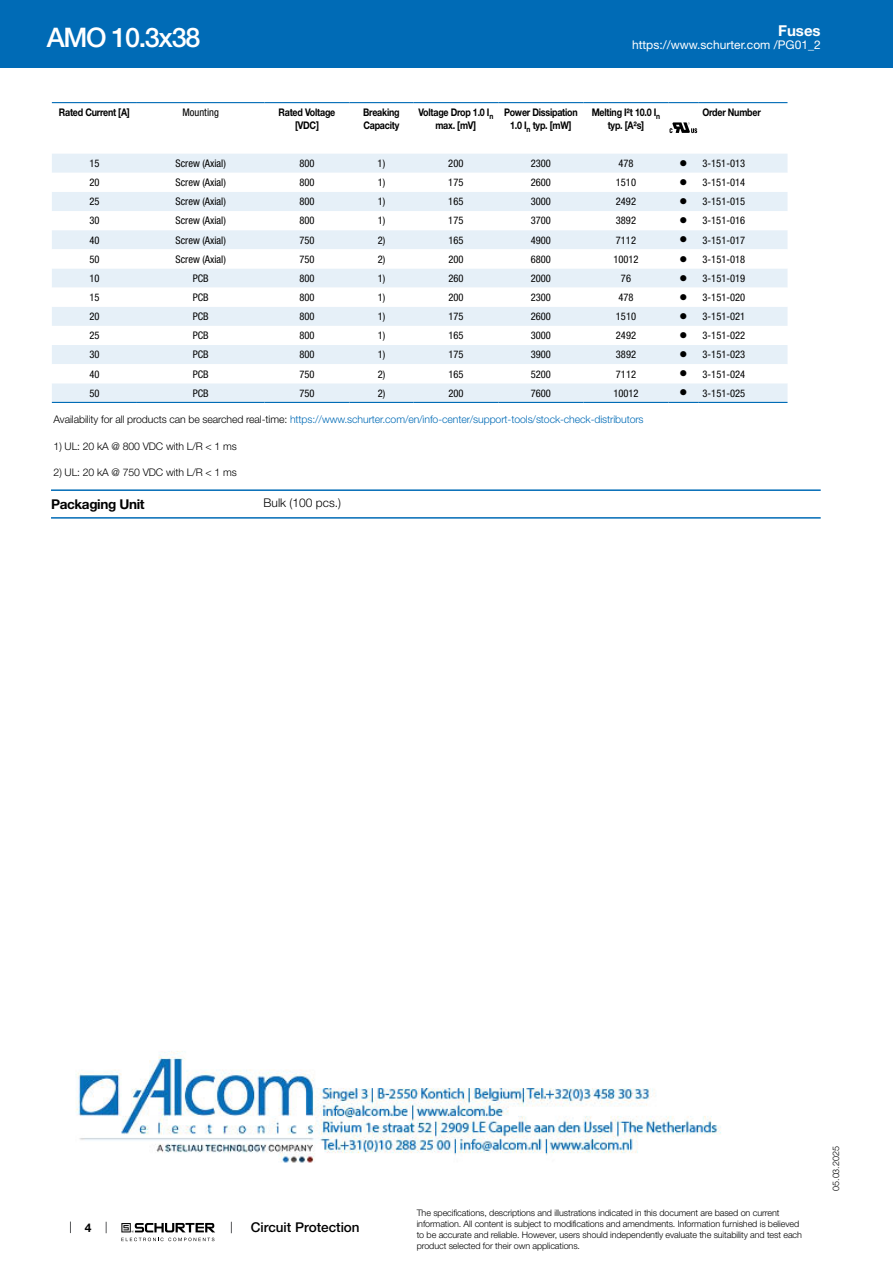
<style>
.page{position:relative;width:893px;height:1263px;background:#fff}
.page>*{position:absolute;margin:0;border:0;box-sizing:border-box;transform-origin:0 0}
.t1{font:500 27px "Helvetica Neue LT";letter-spacing:-.05em;color:#fff}
.t2{font:700 15px "Helvetica Neue LT";color:#fff}
.t3{font:500 13.5px "Helvetica Neue LT";color:#000}
.t4{font:700 13.5px "Helvetica Neue LT";letter-spacing:-.025em;color:#000}
.t5{font:12px "Helvetica Neue LT";color:#fff}
.t6{font:300 12px "Helvetica Neue LT";color:#000}
.t7{font:700 12px "Helvetica Neue LT";color:#000}
.t8{font:condensed 10.5px "Helvetica Neue LT";color:#000}
.t9{font:700 10.5px/12.6px "Helvetica Neue LT";letter-spacing:-.025em;color:#000;text-align:center;scale:.85 1}
.t10{font:300 10.5px "Helvetica Neue LT";letter-spacing:-.01em;color:#006bb6}
.t11{font:300 10.5px "Helvetica Neue LT";letter-spacing:-.01em;color:#000}
.t12{font:300 9px/10.8px "Helvetica Neue LT";letter-spacing:-.01em;color:#000}
.s1{color:#000}
</style>
<div class="page">
<svg style="left:70px;top:1221px;width:1px;height:12px"></svg>
<svg style="left:121px;top:1223px;width:94px;height:18px"></svg>
<div style="left:0;top:0;width:893px;height:68px;background:#006bb6"></div>
<div style="left:52px;top:154px;width:735px;height:19px;background:#e6f0f8"></div>
<svg style="left:52px;top:192px;width:735px;height:210px;fill:#e6f0f8"></svg>
<hr style="left:52px;top:102px;width:85px;height:1px;background:#006bb6">
<hr style="left:137px;top:102px;width:127px;height:1px;background:#006bb6">
<hr style="left:264px;top:102px;width:86px;height:1px;background:#006bb6">
<hr style="left:350px;top:102px;width:63px;height:1px;background:#006bb6">
<hr style="left:413px;top:102px;width:85px;height:1px;background:#006bb6">
<hr style="left:498px;top:102px;width:85px;height:1px;background:#006bb6">
<hr style="left:583px;top:102px;width:85px;height:1px;background:#006bb6">
<hr style="left:668px;top:102px;width:30px;height:1px;background:#006bb6">
<hr style="left:698px;top:102px;width:89px;height:1px;background:#006bb6">
<hr style="left:52px;top:402px;width:85px;height:1px;background:#006bb6">
<hr style="left:137px;top:402px;width:127px;height:1px;background:#006bb6">
<hr style="left:264px;top:402px;width:86px;height:1px;background:#006bb6">
<hr style="left:350px;top:402px;width:63px;height:1px;background:#006bb6">
<hr style="left:413px;top:402px;width:85px;height:1px;background:#006bb6">
<hr style="left:498px;top:402px;width:85px;height:1px;background:#006bb6">
<hr style="left:583px;top:402px;width:85px;height:1px;background:#006bb6">
<hr style="left:668px;top:402px;width:30px;height:1px;background:#006bb6">
<hr style="left:698px;top:402px;width:89px;height:1px;background:#006bb6">
<svg style="left:52px;top:103px;width:735px;height:31px"></svg>
<hr style="left:51px;top:489px;width:770px;height:2px;background:#006bb6">
<hr style="left:51px;top:517px;width:770px;height:2px;background:#006bb6">
<img style="left:76px;top:1051px;width:645px;height:112px">
<h1 class="t1" style="left:47px;top:21px;width:155px">AMO 10.3x38</h1>
<h2 class="t2" style="left:778px;top:21px;width:44px">Fuses</h2>
<p class="t5" style="left:632px;top:38px;width:190px">https://www.schurter.com /PG01_2</p>
<p class="t9" style="left:59px;top:106px;width:85px">Rated Current [A]</p>
<p class="t8" style="left:183px;top:106px;width:38px">Mounting</p>
<p class="t9" style="left:279px;top:106px;width:68px">Rated Voltage [VDC]</p>
<p class="t9" style="left:363px;top:106px;width:44px;text-align:left">Breaking<br>Capacity</p>
<p class="t9" style="left:418px;top:106px;width:90px">Voltage Drop 1.0 I<sub>n </sub>max. [mV]</p>
<p class="t9" style="left:504px;top:106px;width:88px">Power Dissipation<br>1.0 I<sub>n</sub> typ. [mW]</p>
<p class="t9" style="left:592px;top:106px;width:82px">Melting I²t 10.0 I<sub>n </sub>typ. [A²s]</p>
<p class="t9" style="left:702px;top:106px;width:70px">Order Number</p>
<p class="t8" style="left:89px;top:157px;width:12px">15</p>
<p class="t8" style="left:176px;top:157px;width:52px">Screw (Axial)</p>
<p class="t8" style="left:299px;top:157px;width:17px">800</p>
<p class="t8" style="left:378px;top:157px;width:9px">1)</p>
<p class="t8" style="left:448px;top:157px;width:17px">200</p>
<p class="t8" style="left:531px;top:157px;width:22px">2300</p>
<p class="t8" style="left:618px;top:157px;width:17px">478</p>
<p class="t8" style="left:679px;top:157px;width:67px">● 3-151-013</p>
<p class="t8" style="left:89px;top:176px;width:12px">20</p>
<p class="t8" style="left:176px;top:176px;width:52px">Screw (Axial)</p>
<p class="t8" style="left:299px;top:176px;width:17px">800</p>
<p class="t8" style="left:378px;top:176px;width:9px">1)</p>
<p class="t8" style="left:448px;top:176px;width:17px">175</p>
<p class="t8" style="left:531px;top:176px;width:22px">2600</p>
<p class="t8" style="left:616px;top:176px;width:22px">1510</p>
<p class="t8" style="left:679px;top:176px;width:67px">● 3-151-014</p>
<p class="t8" style="left:89px;top:195px;width:12px">25</p>
<p class="t8" style="left:176px;top:195px;width:52px">Screw (Axial)</p>
<p class="t8" style="left:299px;top:195px;width:17px">800</p>
<p class="t8" style="left:378px;top:195px;width:9px">1)</p>
<p class="t8" style="left:448px;top:195px;width:17px">165</p>
<p class="t8" style="left:531px;top:195px;width:22px">3000</p>
<p class="t8" style="left:616px;top:195px;width:22px">2492</p>
<p class="t8" style="left:679px;top:195px;width:67px">● 3-151-015</p>
<p class="t8" style="left:89px;top:215px;width:12px">30</p>
<p class="t8" style="left:176px;top:215px;width:52px">Screw (Axial)</p>
<p class="t8" style="left:299px;top:215px;width:17px">800</p>
<p class="t8" style="left:378px;top:215px;width:9px">1)</p>
<p class="t8" style="left:448px;top:215px;width:17px">175</p>
<p class="t8" style="left:531px;top:215px;width:22px">3700</p>
<p class="t8" style="left:616px;top:215px;width:22px">3892</p>
<p class="t8" style="left:679px;top:215px;width:67px">● 3-151-016</p>
<p class="t8" style="left:89px;top:234px;width:12px">40</p>
<p class="t8" style="left:176px;top:234px;width:52px">Screw (Axial)</p>
<p class="t8" style="left:299px;top:234px;width:17px">750</p>
<p class="t8" style="left:378px;top:234px;width:9px">2)</p>
<p class="t8" style="left:448px;top:234px;width:17px">165</p>
<p class="t8" style="left:531px;top:234px;width:22px">4900</p>
<p class="t8" style="left:616px;top:234px;width:22px">7112</p>
<p class="t8" style="left:679px;top:234px;width:67px">● 3-151-017</p>
<p class="t8" style="left:89px;top:253px;width:12px">50</p>
<p class="t8" style="left:176px;top:253px;width:52px">Screw (Axial)</p>
<p class="t8" style="left:299px;top:253px;width:17px">750</p>
<p class="t8" style="left:378px;top:253px;width:9px">2)</p>
<p class="t8" style="left:448px;top:253px;width:17px">200</p>
<p class="t8" style="left:531px;top:253px;width:22px">6800</p>
<p class="t8" style="left:613px;top:253px;width:27px">10012</p>
<p class="t8" style="left:679px;top:253px;width:67px">● 3-151-018</p>
<p class="t8" style="left:89px;top:272px;width:12px">10</p>
<p class="t8" style="left:193px;top:272px;width:17px">PCB</p>
<p class="t8" style="left:299px;top:272px;width:17px">800</p>
<p class="t8" style="left:378px;top:272px;width:9px">1)</p>
<p class="t8" style="left:448px;top:272px;width:17px">260</p>
<p class="t8" style="left:531px;top:272px;width:22px">2000</p>
<p class="t8" style="left:621px;top:272px;width:12px">76</p>
<p class="t8" style="left:679px;top:272px;width:67px">● 3-151-019</p>
<p class="t8" style="left:89px;top:291px;width:12px">15</p>
<p class="t8" style="left:193px;top:291px;width:17px">PCB</p>
<p class="t8" style="left:299px;top:291px;width:17px">800</p>
<p class="t8" style="left:378px;top:291px;width:9px">1)</p>
<p class="t8" style="left:448px;top:291px;width:17px">200</p>
<p class="t8" style="left:531px;top:291px;width:22px">2300</p>
<p class="t8" style="left:618px;top:291px;width:17px">478</p>
<p class="t8" style="left:679px;top:291px;width:67px">● 3-151-020</p>
<p class="t8" style="left:89px;top:310px;width:12px">20</p>
<p class="t8" style="left:193px;top:310px;width:17px">PCB</p>
<p class="t8" style="left:299px;top:310px;width:17px">800</p>
<p class="t8" style="left:378px;top:310px;width:9px">1)</p>
<p class="t8" style="left:448px;top:310px;width:17px">175</p>
<p class="t8" style="left:531px;top:310px;width:22px">2600</p>
<p class="t8" style="left:616px;top:310px;width:22px">1510</p>
<p class="t8" style="left:679px;top:310px;width:67px">● 3-151-021</p>
<p class="t8" style="left:89px;top:329px;width:12px">25</p>
<p class="t8" style="left:193px;top:329px;width:17px">PCB</p>
<p class="t8" style="left:299px;top:329px;width:17px">800</p>
<p class="t8" style="left:378px;top:329px;width:9px">1)</p>
<p class="t8" style="left:448px;top:329px;width:17px">165</p>
<p class="t8" style="left:531px;top:329px;width:22px">3000</p>
<p class="t8" style="left:616px;top:329px;width:22px">2492</p>
<p class="t8" style="left:679px;top:329px;width:67px">● 3-151-022</p>
<p class="t8" style="left:89px;top:349px;width:12px">30</p>
<p class="t8" style="left:193px;top:349px;width:17px">PCB</p>
<p class="t8" style="left:299px;top:349px;width:17px">800</p>
<p class="t8" style="left:378px;top:349px;width:9px">1)</p>
<p class="t8" style="left:448px;top:349px;width:17px">175</p>
<p class="t8" style="left:531px;top:349px;width:22px">3900</p>
<p class="t8" style="left:616px;top:349px;width:22px">3892</p>
<p class="t8" style="left:679px;top:349px;width:67px">● 3-151-023</p>
<p class="t8" style="left:89px;top:368px;width:12px">40</p>
<p class="t8" style="left:193px;top:368px;width:17px">PCB</p>
<p class="t8" style="left:299px;top:368px;width:17px">750</p>
<p class="t8" style="left:378px;top:368px;width:9px">2)</p>
<p class="t8" style="left:448px;top:368px;width:17px">165</p>
<p class="t8" style="left:531px;top:368px;width:22px">5200</p>
<p class="t8" style="left:616px;top:368px;width:22px">7112</p>
<p class="t8" style="left:679px;top:368px;width:67px">● 3-151-024</p>
<p class="t8" style="left:89px;top:387px;width:12px">50</p>
<p class="t8" style="left:193px;top:387px;width:17px">PCB</p>
<p class="t8" style="left:299px;top:387px;width:17px">750</p>
<p class="t8" style="left:378px;top:387px;width:9px">2)</p>
<p class="t8" style="left:448px;top:387px;width:17px">200</p>
<p class="t8" style="left:531px;top:387px;width:22px">7600</p>
<p class="t8" style="left:613px;top:387px;width:27px">10012</p>
<p class="t8" style="left:679px;top:387px;width:67px">● 3-151-025</p>
<p class="t10" style="left:54px;top:413px;width:591px"><span class="s1">Availability for all products can be searched real-time:</span> https://www.schurter.com/en/info-center/support-tools/stock-check-distributors</p>
<p class="t11" style="left:54px;top:439px;width:185px">1) UL: 20 kA @ 800 VDC with L/R &lt; 1 ms</p>
<p class="t11" style="left:54px;top:466px;width:185px">2) UL: 20 kA @ 750 VDC with L/R &lt; 1 ms</p>
<p class="t4" style="left:51px;top:495px;width:95px">Packaging Unit</p>
<p class="t6" style="left:264px;top:496px;width:79px">Bulk (100 pcs.)</p>
<p class="t7" style="left:85px;top:1220px;width:8px">4</p>
<p class="t3" style="left:251px;top:1219px;width:110px">Circuit Protection</p>
<p class="t12" style="left:417px;top:1207px;width:387px">The specifications, descriptions and illustrations indicated in this document are based on current information. All content is subject to modifications and amendments. Information furnished is believed to be accurate and reliable. However, users should independently evaluate the suitability and test each product selected for their own applications.</p>
<p class="t12" style="left:830px;top:1191px;width:46px;rotate:-90deg">05.03.2025</p>
</div>
